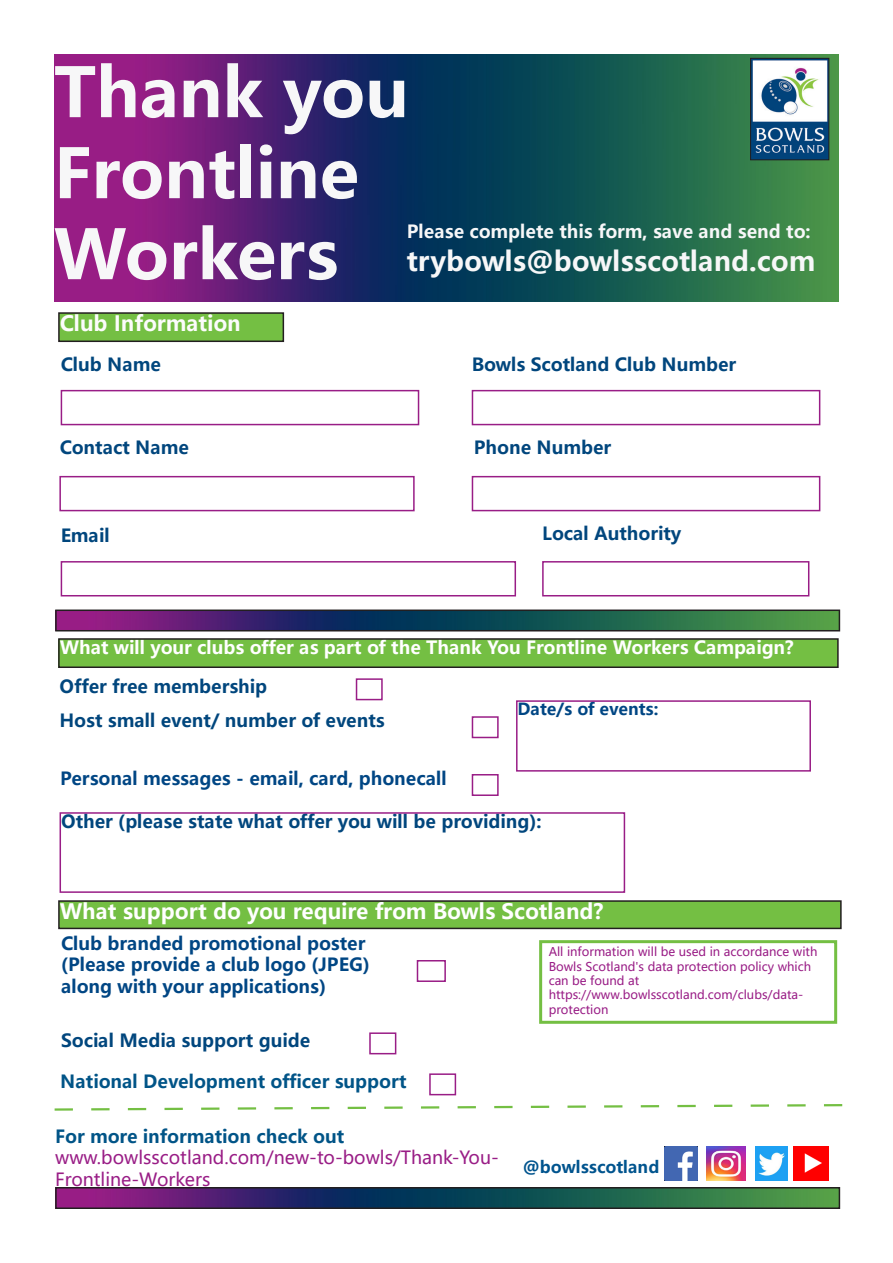
<style>
.page{position:relative;width:893px;height:1263px;background:#fff}
.page>*{position:absolute;margin:0;border:0;box-sizing:border-box;transform-origin:0 0}
.t1{font:700 67.5px/81px "Microsoft Ya Hei UI";color:#f7f7f8}
.t2{font:700 27px "Microsoft Ya Hei UI";color:#f7f7f8}
.t3{font:700 21px "Microsoft Ya Hei UI";color:#fff}
.t4{font:700 21px "Microsoft Ya Hei UI";color:#fcfcfc}
.t5{font:700 18px "Microsoft Ya Hei UI";color:#01467d}
.t6{font:700 18px/21.6px "Microsoft Ya Hei UI";color:#004684}
.t7{font:700 18px "Microsoft Ya Hei UI";color:#fff}
.t8{font:18px/21.6px "Microsoft Ya Hei UI";color:#991d86}
.t9{font:700 18px "Microsoft Ya Hei UI";color:#005487}
.t10{font:700 18px "Microsoft Ya Hei UI";color:#f7f7f8}
.t11{font:700 16.5px "Microsoft Ya Hei UI";color:#004684}
.t12{font:700 16.5px "Microsoft Ya Hei UI";color:#00548e}
.t13{font:12px/14.4px "Microsoft Ya Hei UI";color:#991d86}
</style>
<div class="page">
<img style="left:54px;top:54px;width:785px;height:248px">
<img style="left:752px;top:60px;width:75px;height:98px">
<div style="left:750px;top:58px;width:79px;height:102px;border:1px solid #231f20"></div>
<div style="left:61px;top:390px;width:358px;height:35px;background:#fff;border:2px solid #991d86"></div>
<div style="left:59px;top:313px;width:224px;height:28px;background:#74bf43"></div>
<div style="left:58px;top:312px;width:226px;height:30px;border:2px solid #231f20"></div>
<div style="left:472px;top:390px;width:348px;height:35px;background:#fff;border:2px solid #991d86"></div>
<div style="left:59px;top:476px;width:356px;height:35px;background:#fff;border:2px solid #991d86"></div>
<div style="left:472px;top:476px;width:348px;height:35px;background:#fff;border:2px solid #991d86"></div>
<div style="left:61px;top:561px;width:455px;height:35px;background:#fff;border:2px solid #991d86"></div>
<img style="left:58px;top:612px;width:779px;height:16px">
<div style="left:55px;top:609px;width:785px;height:22px;border:2px solid #231f20"></div>
<div style="left:59px;top:639px;width:779px;height:28px;background:#74bf43"></div>
<div style="left:58px;top:638px;width:781px;height:30px;border:2px solid #231f20"></div>
<div style="left:356px;top:678px;width:27px;height:22px;background:#fff;border:2px solid #991d86"></div>
<div style="left:472px;top:716px;width:27px;height:22px;background:#fff;border:2px solid #991d86"></div>
<div style="left:472px;top:774px;width:27px;height:22px;background:#fff;border:2px solid #991d86"></div>
<div style="left:59px;top:901px;width:782px;height:27px;background:#74bf43"></div>
<div style="left:58px;top:900px;width:784px;height:29px;border:2px solid #231f20"></div>
<div style="left:417px;top:960px;width:29px;height:22px;background:#fff;border:2px solid #991d86"></div>
<div style="left:369px;top:1032px;width:27px;height:22px;background:#fff;border:2px solid #991d86"></div>
<div style="left:429px;top:1073px;width:27px;height:22px;background:#fff;border:2px solid #991d86"></div>
<img style="left:58px;top:1190px;width:779px;height:16px">
<div style="left:55px;top:1187px;width:785px;height:22px;border:2px solid #231f20"></div>
<div style="left:539px;top:940px;width:298px;height:84px;border:3px solid #74bf43"></div>
<img style="left:707px;top:1146px;width:38px;height:34px">
<img style="left:755px;top:1146px;width:32px;height:34px">
<img style="left:793px;top:1146px;width:36px;height:34px">
<img style="left:665px;top:1147px;width:32px;height:33px">
<svg style="left:54px;top:1104px;width:789px;height:7px"></svg>
<div style="left:516px;top:700px;width:295px;height:72px;border:2px solid #991d86"></div>
<div style="left:60px;top:812px;width:565px;height:81px;border:2px solid #991d86"></div>
<div style="left:542px;top:561px;width:267px;height:35px;background:#fff;border:2px solid #991d86"></div>
<p class="t1" style="left:54px;top:50px;width:356px">Thank you</p>
<p class="t1" style="left:54px;top:131px;width:306px">Frontline<br>Workers</p>
<p class="t10" style="left:407px;top:219px;width:405px">Please complete this form, save and send to:</p>
<p class="t2" style="left:407px;top:242px;width:410px">trybowls@bowlsscotland.com</p>
<p class="t4" style="left:60px;top:308px;width:183px">Club Information</p>
<p class="t5" style="left:61px;top:352px;width:102px">Club Name</p>
<p class="t5" style="left:472px;top:352px;width:266px">Bowls Scotland Club Number</p>
<p class="t5" style="left:60px;top:435px;width:131px">Contact Name</p>
<p class="t5" style="left:474px;top:435px;width:139px">Phone Number</p>
<p class="t5" style="left:61px;top:523px;width:51px">Email</p>
<p class="t5" style="left:542px;top:520px;width:140px">Local Authority</p>
<p class="t7" style="left:60px;top:635px;width:736px">What will your clubs offer as part of the Thank You Frontline Workers Campaign?</p>
<p class="t5" style="left:59px;top:674px;width:209px">Offer free membership</p>
<p class="t5" style="left:60px;top:708px;width:327px">Host small event/ number of events</p>
<p class="t6" style="left:60px;top:766px;width:388px">Personal messages - email, card, phonecall</p>
<p class="t11" style="left:518px;top:697px;width:142px">Date/s of events:</p>
<p class="t5" style="left:61px;top:809px;width:482px">Other (please state what offer you will be providing):</p>
<p class="t3" style="left:60px;top:896px;width:545px">What support do you require from Bowls Scotland?</p>
<p class="t6" style="left:61px;top:932px;width:310px">Club branded promotional poster (Please provide a club logo (JPEG) along with your applications)</p>
<p class="t5" style="left:61px;top:1028px;width:251px">Social Media support guide</p>
<p class="t9" style="left:60px;top:1069px;width:348px">National Development officer support</p>
<p class="t13" style="left:549px;top:944px;width:270px">All information will be used in accordance with Bowls Scotland's data protection policy which can be found at https://www.bowlsscotland.com/clubs/data&shy;protection</p>
<p class="t9" style="left:55px;top:1124px;width:291px">For more information check out</p>
<p class="t8" style="left:55px;top:1146px;width:445px">www.bowlsscotland.com/new-to-bowls/Thank-You-<br>Frontline-Workers</p>
<p class="t12" style="left:523px;top:1156px;width:138px">@bowlsscotland</p>
</div>
